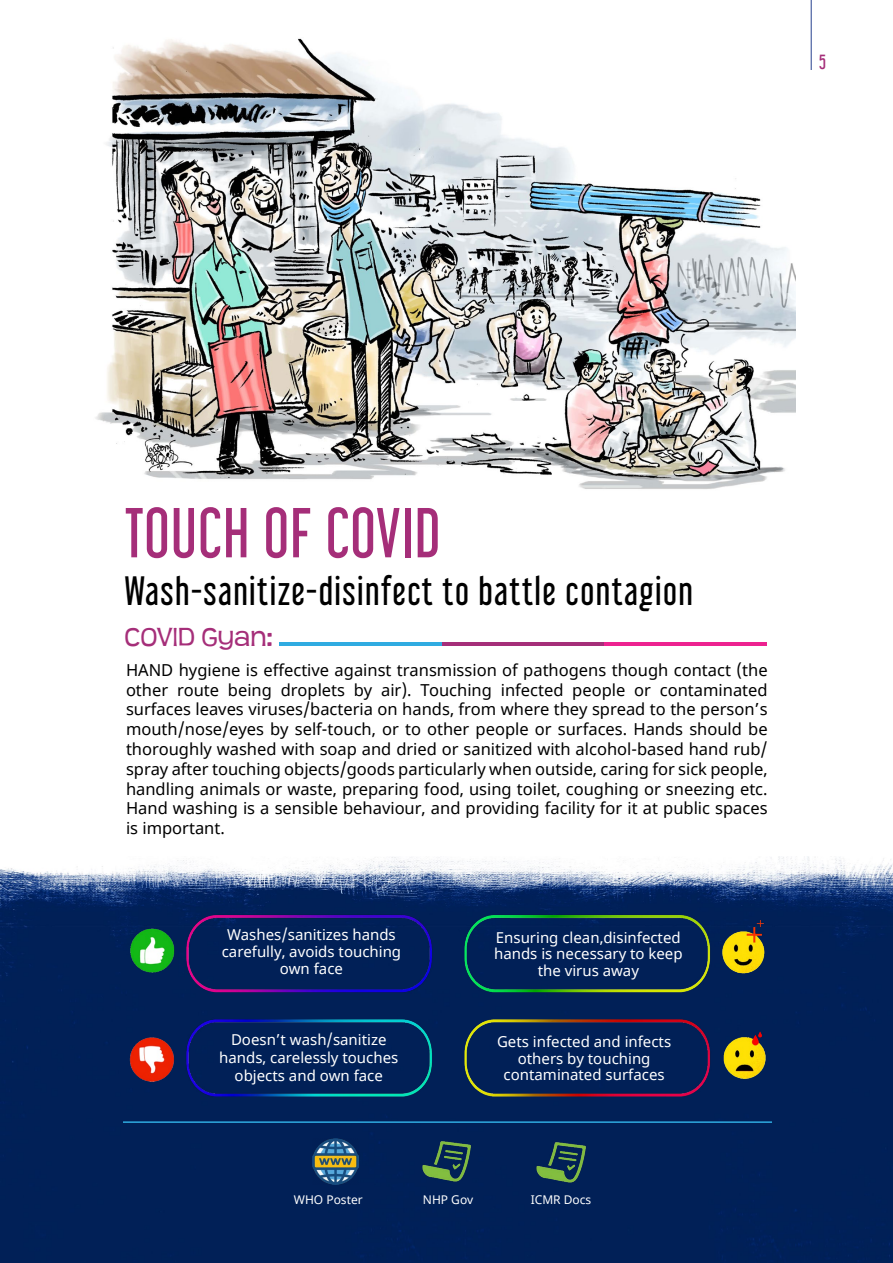
<style>
.page{position:relative;width:893px;height:1263px;background:#fff}
.page>*{position:absolute;margin:0;border:0;box-sizing:border-box;transform-origin:0 0}
.t1{font:63px "Libel Suit Rg";letter-spacing:.02em;color:#a52e79}
.t2{font:36px "Libel Suit Rg";letter-spacing:.04em;color:#000}
.t3{font:27px "Teen";color:#a52e79}
.t4{font:18px "Libel Suit Rg";color:#a52e79}
.t5{font:16.5px/19.8px "Noto Sans";color:#000;text-align:justify}
.t6{font:15px/16.8px "Noto Sans";color:#fff;text-align:center}
.t7{font:12px "Noto Sans";color:#fff}
</style>
<div class="page">
<hr style="left:811px;top:0;width:1px;height:70px;background:#25408f">
<img style="left:0;top:857px;width:893px;height:406px">
<img style="left:95px;top:38px;width:701px;height:451px">
<hr style="left:279px;top:642px;width:163px;height:3px;background:#2fabe1">
<hr style="left:442px;top:642px;width:162px;height:3px;background:#a52e79">
<hr style="left:604px;top:642px;width:163px;height:3px;background:#ed2290">
<img style="left:126px;top:906px;width:641px;height:197px">
<hr style="left:123px;top:1121px;width:649px;height:2px;background:#2fabe1">
<img style="left:313px;top:1138px;width:45px;height:46px">
<img style="left:420px;top:1137px;width:53px;height:47px">
<img style="left:129px;top:924px;width:48px;height:57px">
<img style="left:129px;top:1028px;width:48px;height:59px">
<img style="left:719px;top:918px;width:48px;height:59px">
<img style="left:720px;top:1026px;width:48px;height:59px">
<img style="left:535px;top:1138px;width:52px;height:47px">
<p class="t4" style="left:819px;top:47px;width:8px">5</p>
<h1 class="t1" style="left:124px;top:481px;width:317px">TOUCH OF COVID</h1>
<h2 class="t2" style="left:124px;top:562px;width:570px">Wash-sanitize-disinfect to battle contagion</h2>
<h3 class="t3" style="left:124px;top:621px;width:150px">COVID Gyan:</h3>
<p class="t5" style="left:126px;top:660px;width:643px">HAND hygiene is effective against transmission of pathogens though contact (the other route being droplets by air). Touching infected people or contaminated surfaces leaves viruses/bacteria on hands, from where they spread to the person’s mouth/nose/eyes by self-touch, or to other people or surfaces. Hands should be thoroughly washed with soap and dried or sanitized with alcohol-based hand rub/ spray after touching objects/goods particularly when outside, caring for sick people, handling animals or waste, preparing food, using toilet, coughing or sneezing etc.<br>Hand washing is a sensible behaviour, and providing facility for it at public spaces is important.</p>
<p class="t6" style="left:222px;top:927px;width:181px">Washes/sanitizes hands carefully, avoids touching own face</p>
<p class="t6" style="left:219px;top:1031px;width:181px;line-height:18px">Doesn’t wash/sanitize hands, carelessly touches objects and own face</p>
<p class="t6" style="left:494px;top:929px;width:190px">Ensuring clean,disinfected hands is necessary to keep the virus away</p>
<p class="t6" style="left:497px;top:1033px;width:176px">Gets infected and infects others by touching contaminated surfaces</p>
<p class="t7" style="left:294px;top:1191px;width:70px">WHO Poster</p>
<p class="t7" style="left:423px;top:1191px;width:52px">NHP Gov</p>
<p class="t7" style="left:531px;top:1191px;width:62px">ICMR Docs</p>
</div>
